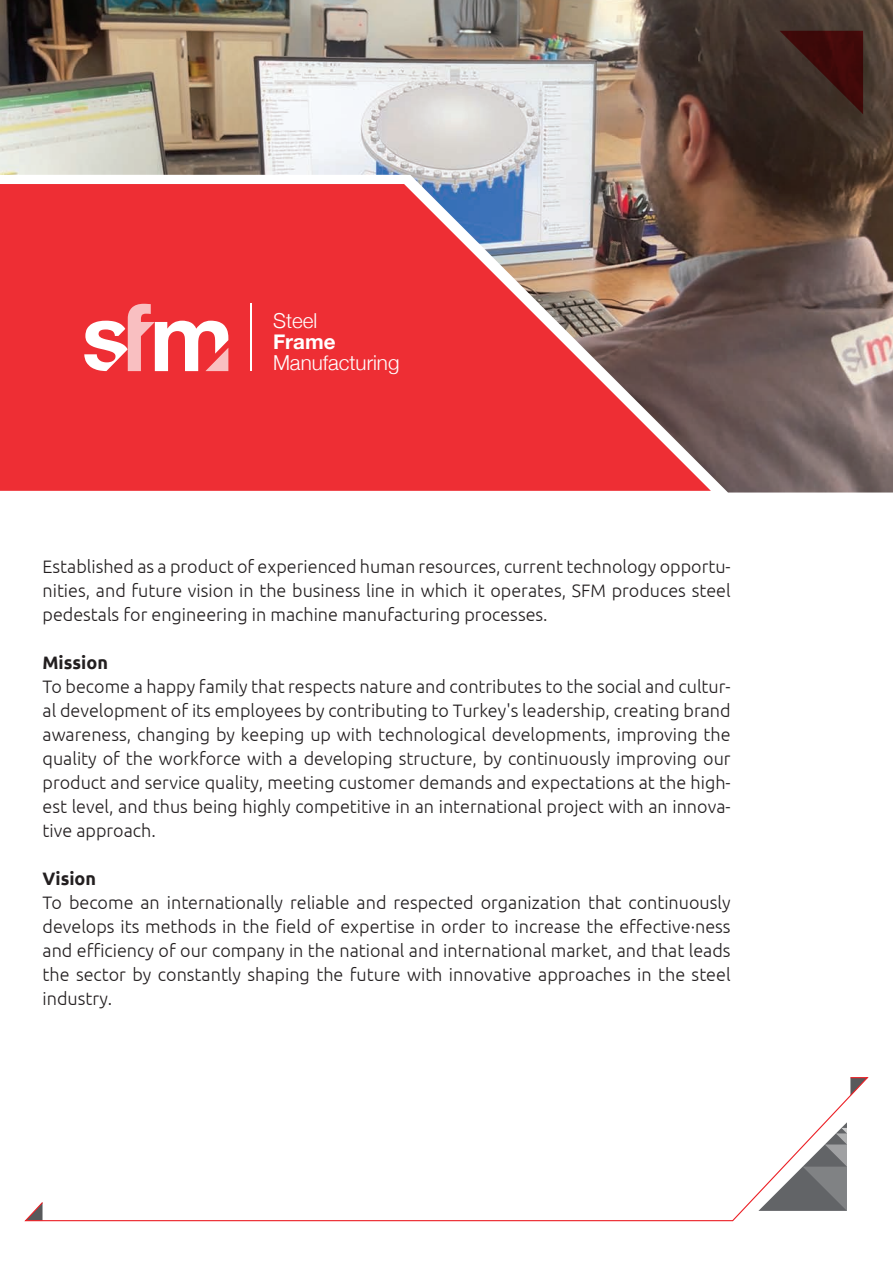
<style>
.page{position:relative;width:893px;height:1263px;background:#fff}
.page>*{position:absolute;margin:0;border:0;box-sizing:border-box;transform-origin:0 0}
.t1{font:300 20.55px "Helvetica Neue";color:#fff}
.t2{font:700 20.55px "Helvetica Neue";color:#fff}
.t3{font:300 18px/24px "Ubuntu";color:#231f20;text-align:justify}
.t4{font:700 18px "Ubuntu";color:#231f20}
</style>
<div class="page">
<img style="left:0;top:0;width:893px;height:492px">
<svg style="left:0;top:184px;width:711px;height:307px;background:#d84246"></svg>
<svg style="left:24px;top:1077px;width:845px;height:145px"></svg>
<svg style="left:758px;top:1122px;width:89px;height:89px"></svg>
<svg style="left:780px;top:31px;width:83px;height:83px;background:#3e1c18"></svg>
<hr style="left:251px;top:304px;width:1px;height:67px;background:#fff">
<svg style="left:84px;top:304px;width:144px;height:67px"></svg>
<p class="t1" style="left:273px;top:305px;width:46px">Steel</p>
<p class="t2" style="left:273px;top:326px;width:64px">Frame</p>
<p class="t1" style="left:273px;top:346px;width:128px">Manufacturing</p>
<p class="t3" style="left:43px;top:554px;width:690px">Established as a product of experienced human resources, current technology opportu&shy;nities, and future vision in the business line in which it operates, SFM produces steel pedestals for engineering in machine manufacturing processes.</p>
<p class="t4" style="left:43px;top:651px;width:67px">Mission</p>
<p class="t3" style="left:43px;top:674px;width:690px">To become a happy family that respects nature and contributes to the social and cultur&shy;al development of its employees by contributing to Turkey's leadership, creating brand awareness, changing by keeping up with technological developments, improving the quality of the workforce with a developing structure, by continuously improving our product and service quality, meeting customer demands and expectations at the high&shy;est level, and thus being highly competitive in an international project with an innova&shy;tive approach.</p>
<p class="t4" style="left:43px;top:867px;width:55px">Vision</p>
<p class="t3" style="left:43px;top:890px;width:690px">To become an internationally reliable and respected organization that continuously develops its methods in the field of expertise in order to increase the effective·ness and efficiency of our company in the national and international market, and that leads the sector by constantly shaping the future with innovative approaches in the steel industry.</p>
</div>
